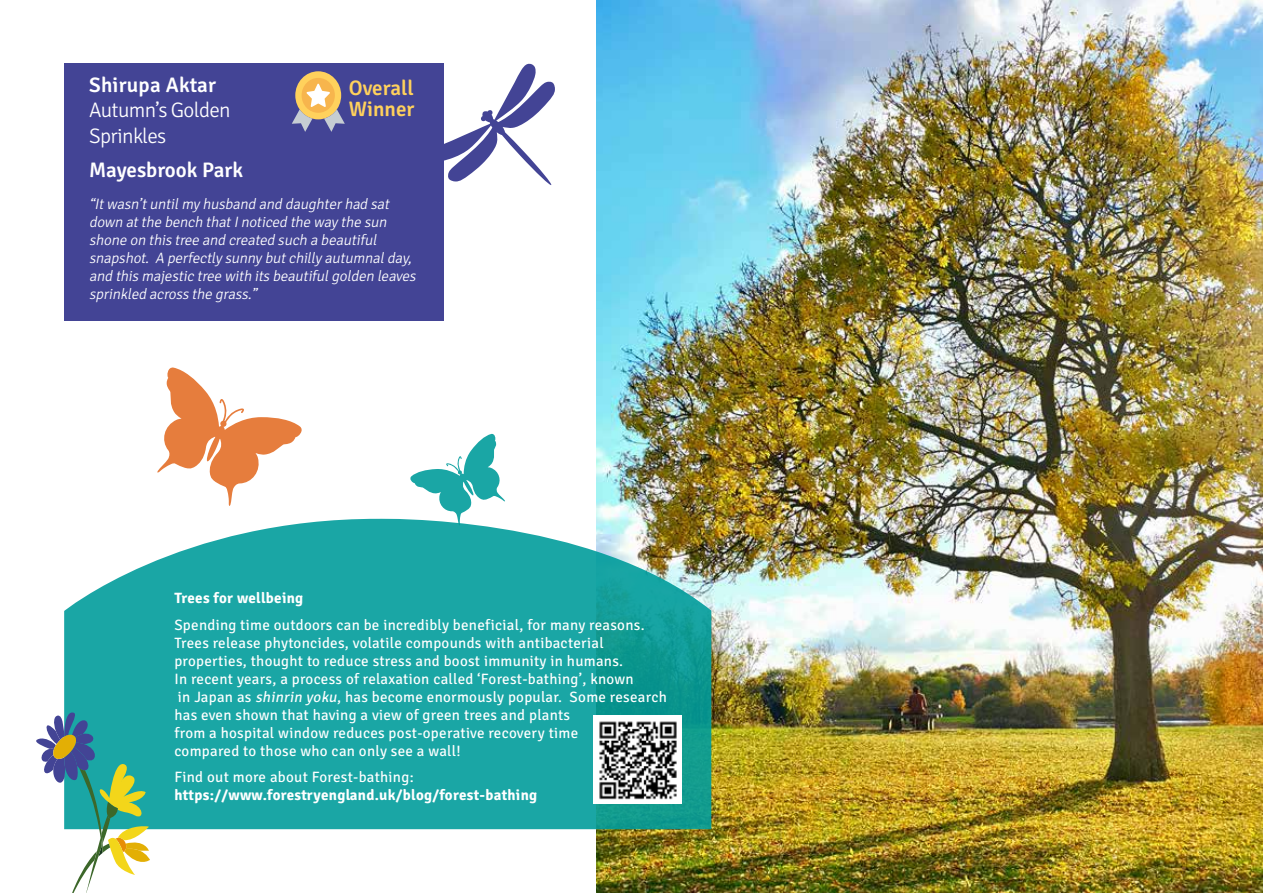
<style>
.page{position:relative;width:1263px;height:893px;background:#fff}
.page>*{position:absolute;margin:0;border:0;box-sizing:border-box;transform-origin:0 0}
.t1{font:600 21px "Signika";color:#fff}
.t2{font:300 21px/25.2px "Signika";letter-spacing:-.03em;color:#fff}
.t3{font:600 21px/21px "Signika";color:#ffd15c}
.t4{font:15px/18px "Signika";letter-spacing:.02em;color:#fff}
.t5{font:italic 300 15px/18px "Signika";color:#fff}
.t6{font:700 15px "Signika";letter-spacing:.02em;color:#fff}
.s1{font-style:italic}
</style>
<div class="page">
<img style="left:596px;top:0;width:667px;height:893px">
<svg style="left:64px;top:514px;width:647px;height:315px;fill:#1aa6a5"></svg>
<div style="left:64px;top:64px;width:379px;height:257px;background:#434495"></div>
<svg style="left:36px;top:711px;width:114px;height:182px"></svg>
<svg style="left:157px;top:367px;width:145px;height:139px"></svg>
<svg style="left:409px;top:433px;width:97px;height:93px"></svg>
<svg style="left:431px;top:63px;width:124px;height:123px"></svg>
<div style="left:295px;top:71px;width:46px;height:48px;background:#ffd15c;border-radius:50%"></div>
<div style="left:302px;top:78px;width:33px;height:35px;background:#f7b54d;border-radius:50%"></div>
<svg style="left:292px;top:83px;width:53px;height:49px"></svg>
<div style="left:593px;top:715px;width:89px;height:89px;background:#fff"></div>
<img style="left:599px;top:721px;width:78px;height:79px">
<h1 class="t1" style="left:89px;top:70px;width:129px">Shirupa Aktar</h1>
<h1 class="t2" style="left:89px;top:96px;width:143px">Autumn’s Golden<br>Sprinkles</h1>
<h1 class="t1" style="left:89px;top:155px;width:156px">Mayesbrook Park</h1>
<p class="t5" style="left:89px;top:194px;width:331px">“Itwasn’tuntilmyhusband and daughterhad sat down atthe bench thatInoticed the waythe sun shone on thistree and created such a beautiful snapshot. A perfectlysunnybutchillyautumnalday, and thismajestic tree with itsbeautifulgolden leaves sprinkled acrossthe grass.”</p>
<h1 class="t3" style="left:349px;top:76px;width:67px">Overall<br>Winner</h1>
<p class="t6" style="left:174px;top:587px;width:130px">Trees for wellbeing</p>
<p class="t4" style="left:174px;top:614px;width:494px">Spending time outdoors can be incredibly beneficial, for many reasons.<br>Trees release phytoncides, volatile compounds with antibacterial properties, thought to reduce stress and boost immunity in humans.<br>In recent years, a process of relaxation called ‘Forest-bathing’, known<br>in Japan as <span class="s1">shinrin yoku</span>, has become enormously popular. Some research has even shown that having a view of green trees and plants<br>from a hospital window reduces post-operative recovery time<br>compared to those who can only see a wall!</p>
<p class="t4" style="left:174px;top:767px;width:241px">Find out more about Forest-bathing:</p>
<p class="t6" style="left:174px;top:784px;width:364px">https://www.forestryengland.uk/blog/forest-bathing</p>
</div>
